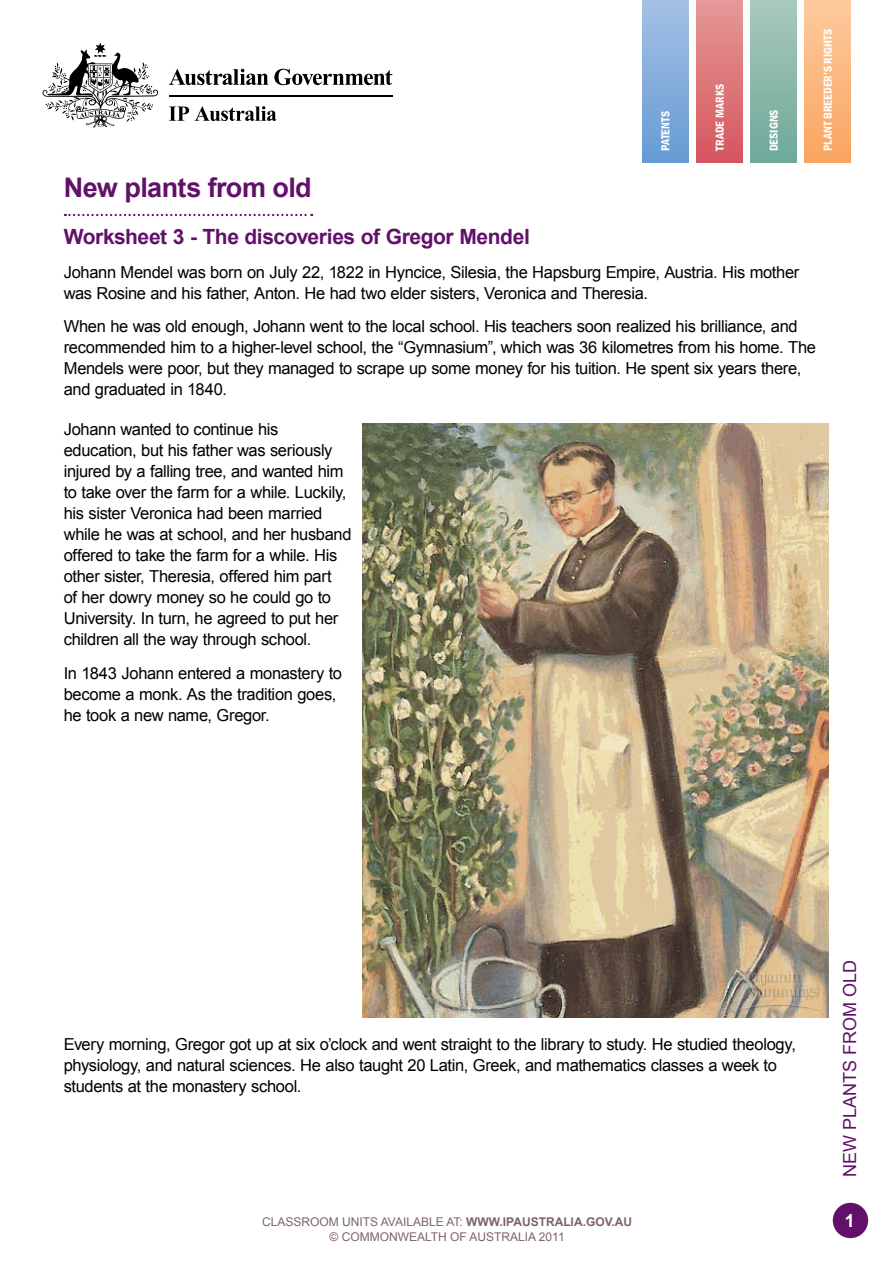
<style>
.page{position:relative;width:893px;height:1263px;background:#fff}
.page>*{position:absolute;margin:0;border:0;box-sizing:border-box;transform-origin:0 0}
.Heading_1{font:700 27px "Arial";letter-spacing:-.02em;color:#61116a}
.Text{font:700 21px "Arial";letter-spacing:-.02em;color:#61116a}
.t1{font:18px "Arial";color:#61116a}
.t2{font:700 18px "Arial";color:#fff}
.Body{font:16.5px/21px "Arial";letter-spacing:-.02em;color:#000}
.t3{font:12px/14.4px "Arial";color:#7d636f;text-align:center}
.t4{font:12px "ITC Franklin Gothic Std Dm Cd";color:#fff}
.s1{font-weight:700}
</style>
<div class="page">
<svg style="left:169px;top:69px;width:99px;height:16px"></svg>
<svg style="left:274px;top:69px;width:118px;height:16px"></svg>
<svg style="left:43px;top:43px;width:115px;height:84px"></svg>
<hr style="left:169px;top:96px;width:223px;height:1px;background:#000">
<svg style="left:169px;top:106px;width:20px;height:15px"></svg>
<svg style="left:195px;top:106px;width:82px;height:15px"></svg>
<div style="left:643px;top:0;width:46px;height:163px;background:linear-gradient(to bottom,#a5c0e5,#669bd3)"></div>
<div style="left:697px;top:0;width:46px;height:163px;background:linear-gradient(to bottom,#e59996,#d55560)"></div>
<div style="left:751px;top:0;width:46px;height:163px;background:linear-gradient(to bottom,#a8c8bf,#6fa999)"></div>
<div style="left:804px;top:0;width:46px;height:163px;background:linear-gradient(to bottom,#fdca9e,#f9a460)"></div>
<div style="left:833px;top:1203px;width:35px;height:35px;background:#61116a;border-radius:50%"></div>
<svg style="left:65px;top:214px;width:247px;height:2px"></svg>
<img style="left:363px;top:424px;width:465px;height:594px">
<p class="t4" style="left:659px;top:151px;width:42px;rotate:-90deg">PATENTS</p>
<p class="t4" style="left:713px;top:151px;width:69px;rotate:-90deg">TRADE MARKS</p>
<p class="t4" style="left:767px;top:151px;width:43px;rotate:-90deg">DESIGNS</p>
<p class="t4" style="left:821px;top:151px;width:124px;rotate:-90deg">PLANT BREEDER’S RIGHTS</p>
<p class="Heading_1" style="left:64px;top:170px;width:249px">New plants from old</p>
<p class="Text" style="left:64px;top:223px;width:468px">Worksheet 3 - The discoveries of Gregor Mendel</p>
<p class="Body" style="left:64px;top:261px;width:737px">Johann Mendel was born on July 22, 1822 in Hyncice, Silesia, the Hapsburg Empire, Austria. His mother was Rosine and his father, Anton. He had two elder sisters, Veronica and Theresia.</p>
<p class="Body" style="left:64px;top:316px;width:754px">When he was old enough, Johann went to the local school. His teachers soon realized his brilliance, and recommended him to a higher-level school, the “Gymnasium”, which was 36 kilometres from his home. The Mendels were poor, but they managed to scrape up some money for his tuition. He spent six years there, and graduated in 1840.</p>
<p class="Body" style="left:64px;top:419px;width:289px">Johann wanted to continue his education, but his father was seriously injured by a falling tree, and wanted him to take over the farm for a while. Luckily, his sister Veronica had been married while he was at school, and her husband offered to take the farm for a while. His other sister, Theresia, offered him part<br>of her dowry money so he could go to University. In turn, he agreed to put her children all the way through school.</p>
<p class="Body" style="left:64px;top:663px;width:280px">In 1843 Johann entered a monastery to become a monk. As the tradition goes, he took a new name, Gregor.</p>
<p class="Body" style="left:64px;top:1034px;width:734px">Every morning, Gregor got up at six o’clock and went straight to the library to study. He studied theology, physiology, and natural sciences. He also taught 20 Latin, Greek, and mathematics classes a week to students at the monastery school.</p>
<p class="t3" style="left:262px;top:1215px;width:372px">CLASSROOM UNITS AVAILABLE AT: <span class="s1">WWW.IPAUSTRALIA.GOV.AU </span>© COMMONWEALTH OF AUSTRALIA 2011</p>
<p class="t1" style="left:838px;top:1177px;width:219px;rotate:-90deg">NEW PLANTS FROM OLD</p>
<p class="t2" style="left:845px;top:1209px;width:12px">1</p>
</div>
